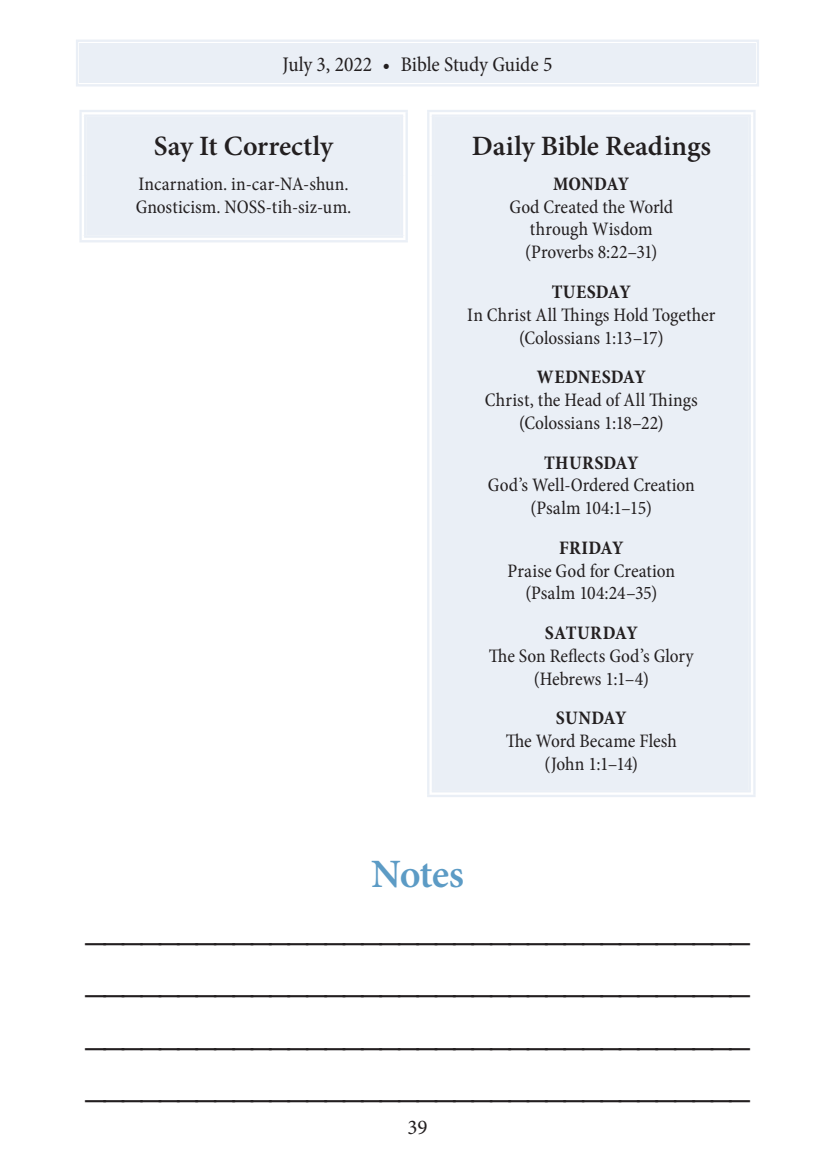
<style>
.page{position:relative;width:835px;height:1166px;background:#fff}
.page>*{position:absolute;margin:0;border:0;box-sizing:border-box;transform-origin:0 0}
.t1{font:condensed 42px/52.5px "Minion Pro";color:#231f20;text-align:justify}
.t2{font:600 40.25px "Minion Pro";letter-spacing:-.025em;color:#5c9bc5}
.t3{font:600 28px "Minion Pro";letter-spacing:-.005em;color:#231f20}
.t4{font:condensed 21px "Minion Pro";color:#231f20}
.t5{font:21px "Minion Pro";color:#231f20}
.t6{font:condensed 19.25px/22.8px "Minion Pro";color:#231f20;text-align:center}
.t7{font:700 condensed 19.25px "Minion Pro";color:#231f20}
.t8{font:700 condensed 19.25px "Minion Pro";letter-spacing:.02em;color:#231f20}
</style>
<div class="page">
<svg style="left:76px;top:40px;width:683px;height:47px;background:#ebf0f6"></svg>
<div style="left:81px;top:44px;width:673px;height:38px;border:2px solid #eaeff6"></div>
<div style="left:86px;top:117px;width:315px;height:118px;background:#eaeff6"></div>
<hr style="left:79px;top:110px;width:329px;height:2px;background:#eaeff6">
<hr style="left:84px;top:114px;width:319px;height:3px;background:#eaeff6">
<hr style="left:79px;top:112px;width:3px;height:64px;background:#eaeff6">
<hr style="left:84px;top:117px;width:2px;height:59px;background:#eaeff6">
<hr style="left:401px;top:117px;width:2px;height:59px;background:#eaeff6">
<hr style="left:405px;top:112px;width:3px;height:64px;background:#eaeff6">
<hr style="left:79px;top:176px;width:3px;height:64px;background:#eaeff6">
<hr style="left:84px;top:176px;width:2px;height:59px;background:#eaeff6">
<hr style="left:401px;top:176px;width:2px;height:59px;background:#eaeff6">
<hr style="left:405px;top:176px;width:3px;height:64px;background:#eaeff6">
<hr style="left:84px;top:235px;width:319px;height:3px;background:#eaeff6">
<hr style="left:79px;top:240px;width:329px;height:2px;background:#eaeff6">
<div style="left:434px;top:117px;width:314px;height:673px;background:#eaeff6"></div>
<hr style="left:427px;top:110px;width:328px;height:2px;background:#eaeff6">
<hr style="left:432px;top:114px;width:319px;height:3px;background:#eaeff6">
<hr style="left:427px;top:112px;width:2px;height:64px;background:#eaeff6">
<hr style="left:432px;top:117px;width:2px;height:59px;background:#eaeff6">
<hr style="left:748px;top:117px;width:3px;height:59px;background:#eaeff6">
<hr style="left:753px;top:112px;width:2px;height:64px;background:#eaeff6">
<hr style="left:427px;top:176px;width:2px;height:618px;background:#eaeff6">
<hr style="left:432px;top:176px;width:2px;height:614px;background:#eaeff6">
<hr style="left:748px;top:176px;width:3px;height:614px;background:#eaeff6">
<hr style="left:753px;top:176px;width:2px;height:618px;background:#eaeff6">
<hr style="left:432px;top:790px;width:319px;height:2px;background:#eaeff6">
<hr style="left:427px;top:794px;width:328px;height:3px;background:#eaeff6">
<p class="t4" style="left:283px;top:51px;width:271px">July 3, 2022 • Bible Study Guide 5</p>
<h3 class="t3" style="left:154px;top:126px;width:181px">Say It Correctly</h3>
<p class="t6" style="left:136px;top:173px;width:217px;text-align:left">Incarnation. in-car-NA-shun.<br>Gnosticism. NOSS-tih-siz-um.</p>
<h3 class="t3" style="left:472px;top:126px;width:241px">Daily Bible Readings</h3>
<p class="t7" style="left:553px;top:170px;width:78px">MONDAY</p>
<p class="t6" style="left:509px;top:195px;width:165px">God Created the World through Wisdom (Proverbs 8:22–31)</p>
<p class="t7" style="left:552px;top:278px;width:81px">TUESDAY</p>
<p class="t6" style="left:467px;top:303px;width:250px">In Christ All Things Hold Together (Colossians 1:13–17)</p>
<p class="t7" style="left:537px;top:364px;width:110px">WEDNESDAY</p>
<p class="t6" style="left:485px;top:389px;width:214px">Christ, the Head of All Things (Colossians 1:18–22)</p>
<p class="t8" style="left:544px;top:449px;width:96px">THURSDAY</p>
<p class="t6" style="left:488px;top:474px;width:208px">God’s Well-Ordered Creation (Psalm 104:1–15)</p>
<p class="t7" style="left:559px;top:534px;width:66px">FRIDAY</p>
<p class="t6" style="left:507px;top:559px;width:169px">Praise God for Creation (Psalm 104:24–35)</p>
<p class="t7" style="left:545px;top:619px;width:94px">SATURDAY</p>
<p class="t6" style="left:489px;top:644px;width:206px">The Son Reflects God’s Glory (Hebrews 1:1–4)</p>
<p class="t7" style="left:556px;top:705px;width:72px">SUNDAY</p>
<p class="t6" style="left:506px;top:730px;width:173px">The Word Became Flesh (John 1:1–14)</p>
<h2 class="t2" style="left:371px;top:846px;width:94px">Notes</h2>
<h1 class="t1" style="left:85px;top:900px;width:666px">____________________________________ ____________________________________ ____________________________________ ____________________________________</h1>
<p class="t5" style="left:407px;top:1113px;width:22px">39</p>
</div>
